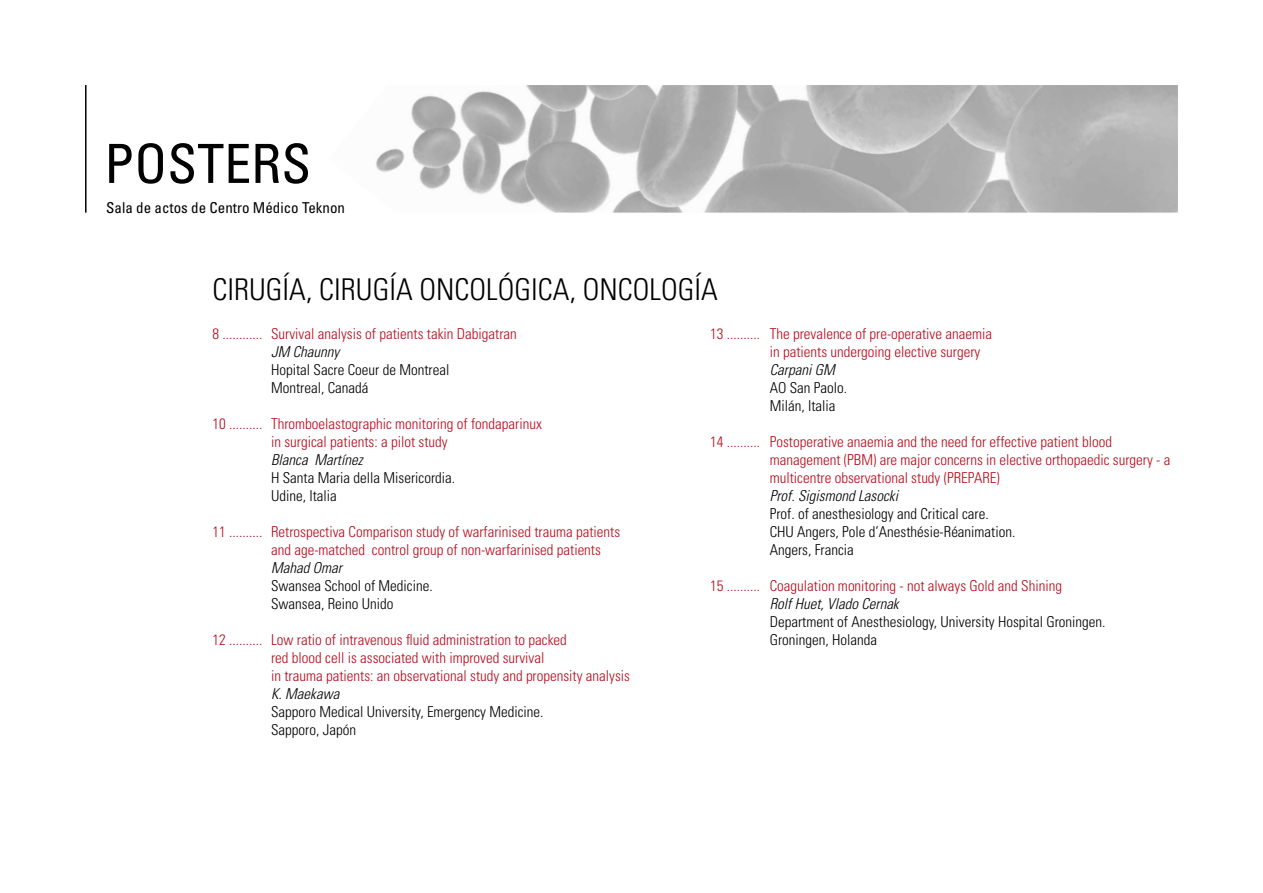
<style>
.page{position:relative;width:1263px;height:893px;background:#fff}
.page>*{position:absolute;margin:0;border:0;box-sizing:border-box;transform-origin:0 0}
.t1{font:condensed 54px "Univers";color:#000}
.t2{font:300 condensed 30px "Univers";color:#000}
.t3{font:300 condensed 15px/18px "Univers";color:#b60d1c}
.t4{font:300 condensed 15px/18px "Univers";color:#000}
.t5{font:italic 300 condensed 15px "Univers";color:#000}
.t6{font:condensed 15px "Univers";color:#000}
</style>
<div class="page">
<hr style="left:85px;top:85px;width:2px;height:128px;background:#000">
<img style="left:376px;top:85px;width:802px;height:128px">
<h1 class="t1" style="left:104px;top:129px;width:209px">POSTERS</h1>
<p class="t6" style="left:106px;top:198px;width:240px">Sala de actos de Centro Médico Teknon</p>
<h2 class="t2" style="left:213px;top:271px;width:507px">CIRUGÍA, CIRUGÍA ONCOLÓGICA, ONCOLOGÍA</h2>
<p class="t3" style="left:271px;top:325px;width:247px">Survival analysis of patients takin Dabigatran</p>
<p class="t5" style="left:271px;top:343px;width:70px">JM Chaunny</p>
<p class="t4" style="left:271px;top:361px;width:180px">Hopital Sacre Coeur de Montreal<br>Montreal, Canadá</p>
<p class="t3" style="left:271px;top:415px;width:272px">Thromboelastographic monitoring of fondaparinux in surgical patients: a pilot study</p>
<p class="t5" style="left:271px;top:451px;width:93px">Blanca Martínez</p>
<p class="t4" style="left:271px;top:469px;width:186px">H Santa Maria della Misericordia.<br>Udine, Italia</p>
<p class="t3" style="left:271px;top:523px;width:351px">Retrospectiva Comparison study of warfarinised trauma patients and age-matched control group of non-warfarinised patients</p>
<p class="t5" style="left:271px;top:559px;width:72px">Mahad Omar</p>
<p class="t4" style="left:271px;top:577px;width:163px">Swansea School of Medicine.<br>Swansea, Reino Unido</p>
<p class="t3" style="left:271px;top:631px;width:360px">Low ratio of intravenous fluid administration to packed<br>red blood cell is associated with improved survival<br>in trauma patients: an observational study and propensity analysis</p>
<p class="t5" style="left:271px;top:685px;width:70px">K. Maekawa</p>
<p class="t4" style="left:271px;top:703px;width:274px">Sapporo Medical University, Emergency Medicine.<br>Sapporo, Japón</p>
<p class="t3" style="left:213px;top:325px;width:51px">8 ............</p>
<p class="t3" style="left:710px;top:325px;width:51px">13 ..........</p>
<p class="t3" style="left:213px;top:415px;width:51px">10 ..........</p>
<p class="t3" style="left:710px;top:433px;width:51px">14 ..........</p>
<p class="t3" style="left:213px;top:523px;width:51px">11 ..........</p>
<p class="t3" style="left:710px;top:577px;width:51px">15 ..........</p>
<p class="t3" style="left:213px;top:631px;width:51px">12 ..........</p>
<p class="t3" style="left:770px;top:325px;width:224px">The prevalence of pre-operative anaemia in patients undergoing elective surgery</p>
<p class="t5" style="left:770px;top:361px;width:66px">Carpani GM</p>
<p class="t4" style="left:770px;top:379px;width:79px">AO San Paolo.<br>Milán, Italia</p>
<p class="t3" style="left:770px;top:433px;width:402px">Postoperative anaemia and the need for effective patient blood management (PBM) are major concerns in elective orthopaedic surgery - a multicentre observational study (PREPARE)</p>
<p class="t5" style="left:770px;top:487px;width:130px">Prof. Sigismond Lasocki</p>
<p class="t4" style="left:770px;top:505px;width:247px">Prof. of anesthesiology and Critical care.<br>CHU Angers, Pole d’Anesthésie-Réanimation.<br>Angers, Francia</p>
<p class="t3" style="left:770px;top:577px;width:294px">Coagulation monitoring - not always Gold and Shining</p>
<p class="t5" style="left:770px;top:595px;width:131px">Rolf Huet, Vlado Cernak</p>
<p class="t4" style="left:770px;top:613px;width:337px">Department of Anesthesiology, University Hospital Groningen.<br>Groningen, Holanda</p>
</div>
